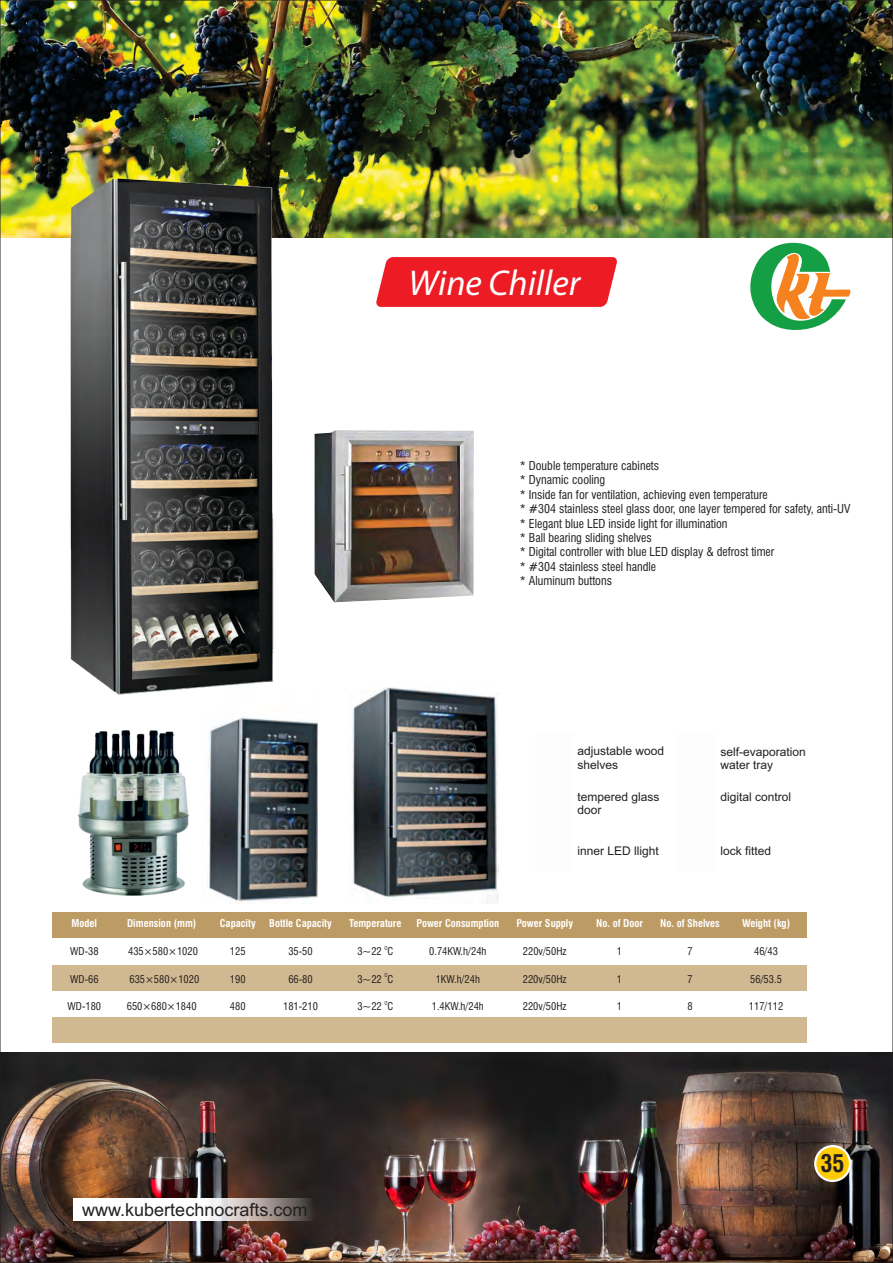
<style>
.page{position:relative;width:893px;height:1263px;background:#fff}
.page>*{position:absolute;margin:0;border:0;box-sizing:border-box;transform-origin:0 0}
.t1{font:italic 36px "Myriad Pro";color:#fff}
.t2{font:700 condensed 24px "Swiss 721 BT";color:#231f20}
.t3{font:18px "Arial";color:#231f20}
.t4{font:condensed 12px/14.4px "Swiss 721 BT";color:#231f20}
.t5{font:12px/13.4px "Arial";color:#231f20}
.t6{font:condensed 10.5px "Swiss 721 BT";color:#231f20}
.t7{font:700 condensed 10.5px "Swiss 721 BT";color:#fff}
.t8{font:condensed 5.25px "Swiss 721 BT";color:#231f20}
</style>
<div class="page">
<img style="left:2px;top:2px;width:889px;height:236px">
<img style="left:2px;top:1053px;width:889px;height:208px">
<img style="left:78px;top:731px;width:110px;height:164px">
<img style="left:352px;top:687px;width:146px;height:216px">
<img style="left:207px;top:717px;width:110px;height:186px">
<div style="left:52px;top:965px;width:754px;height:25px;background:#d0b890"></div>
<div style="left:52px;top:912px;width:754px;height:26px;background:#bd9b64"></div>
<div style="left:52px;top:1017px;width:754px;height:25px;background:#d0b890"></div>
<img style="left:70px;top:179px;width:204px;height:516px">
<img style="left:314px;top:430px;width:160px;height:172px">
<svg style="left:814px;top:1145px;width:37px;height:37px"></svg>
<div style="left:816px;top:1147px;width:33px;height:33px;background:#ffcb04;border-radius:50%"></div>
<svg style="left:376px;top:257px;width:241px;height:50px;background:#ed262e"></svg>
<svg style="left:747px;top:236px;width:104px;height:94px"></svg>
<svg style="left:73px;top:1198px;width:243px;height:22px"></svg>
<h1 class="t1" style="left:409px;top:268px;width:173px">Wine Chiller</h1>
<p class="t4" style="left:520px;top:460px;width:332px">* Double temperature cabinets<br>* Dynamic cooling<br>* Inside fan for ventilation, achieving even temperature<br>* #304 stainless steel glass door, one layer tempered for safety, anti-UV * Elegant blue LED inside light for illumination<br>* Ball bearing sliding shelves<br>* Digital controller with blue LED display &amp; defrost timer<br>* #304 stainless steel handle<br>* Aluminum buttons</p>
<p class="t5" style="left:577px;top:746px;width:88px">adjustable wood shelves</p>
<p class="t5" style="left:577px;top:791px;width:84px">tempered glass door</p>
<p class="t5" style="left:577px;top:845px;width:83px">inner LED llight</p>
<p class="t5" style="left:720px;top:746px;width:87px">self-evaporation water tray</p>
<p class="t5" style="left:720px;top:791px;width:72px">digital control</p>
<p class="t5" style="left:720px;top:845px;width:52px">lock fitted</p>
<p class="t7" style="left:72px;top:919px;width:27px">Model</p>
<p class="t7" style="left:127px;top:919px;width:71px">Dimension (mm)</p>
<p class="t7" style="left:220px;top:919px;width:37px">Capacity</p>
<p class="t7" style="left:269px;top:919px;width:64px">Bottle Capacity</p>
<p class="t7" style="left:349px;top:919px;width:54px">Temperature</p>
<p class="t7" style="left:416px;top:919px;width:84px">Power Consumption</p>
<p class="t7" style="left:516px;top:919px;width:58px">Power Supply</p>
<p class="t7" style="left:596px;top:919px;width:48px">No. of Door</p>
<p class="t7" style="left:660px;top:919px;width:61px">No. of Shelves</p>
<p class="t7" style="left:742px;top:919px;width:50px">Weight (kg)</p>
<p class="t8" style="left:384px;top:946px;width:5px">O</p>
<p class="t6" style="left:70px;top:947px;width:30px">WD-38</p>
<p class="t6" style="left:128px;top:947px;width:71px">435×580×1020</p>
<p class="t6" style="left:230px;top:947px;width:17px">125</p>
<p class="t6" style="left:288px;top:947px;width:26px">35-50</p>
<p class="t6" style="left:357px;top:947px;width:38px">3~22 C</p>
<p class="t6" style="left:429px;top:947px;width:59px">0.74KW.h/24h</p>
<p class="t6" style="left:523px;top:947px;width:45px">220v/50Hz</p>
<p class="t6" style="left:617px;top:947px;width:7px">1</p>
<p class="t6" style="left:687px;top:947px;width:7px">7</p>
<p class="t6" style="left:754px;top:947px;width:25px">46/43</p>
<p class="t8" style="left:384px;top:973px;width:5px">O</p>
<p class="t6" style="left:70px;top:975px;width:30px">WD-66</p>
<p class="t6" style="left:129px;top:975px;width:71px">635×580×1020</p>
<p class="t6" style="left:230px;top:975px;width:17px">190</p>
<p class="t6" style="left:288px;top:975px;width:26px">66-80</p>
<p class="t6" style="left:357px;top:975px;width:38px">3~22 C</p>
<p class="t6" style="left:436px;top:975px;width:46px">1KW.h/24h</p>
<p class="t6" style="left:523px;top:975px;width:45px">220v/50Hz</p>
<p class="t6" style="left:617px;top:975px;width:7px">1</p>
<p class="t6" style="left:687px;top:975px;width:7px">7</p>
<p class="t6" style="left:750px;top:975px;width:33px">56/53.5</p>
<p class="t8" style="left:384px;top:1001px;width:5px">O</p>
<p class="t6" style="left:67px;top:1002px;width:35px">WD-180</p>
<p class="t6" style="left:127px;top:1002px;width:71px">650×680×1840</p>
<p class="t6" style="left:230px;top:1002px;width:17px">480</p>
<p class="t6" style="left:283px;top:1002px;width:36px">181-210</p>
<p class="t6" style="left:357px;top:1002px;width:38px">3~22 C</p>
<p class="t6" style="left:432px;top:1002px;width:54px">1.4KW.h/24h</p>
<p class="t6" style="left:523px;top:1002px;width:45px">220v/50Hz</p>
<p class="t6" style="left:617px;top:1002px;width:7px">1</p>
<p class="t6" style="left:687px;top:1002px;width:7px">8</p>
<p class="t6" style="left:749px;top:1002px;width:36px">117/112</p>
<h3 class="t3" style="left:82px;top:1202px;width:227px">www.kubertechnocrafts.com</h3>
<h2 class="t2" style="left:821px;top:1154px;width:25px">35</h2>
</div>
